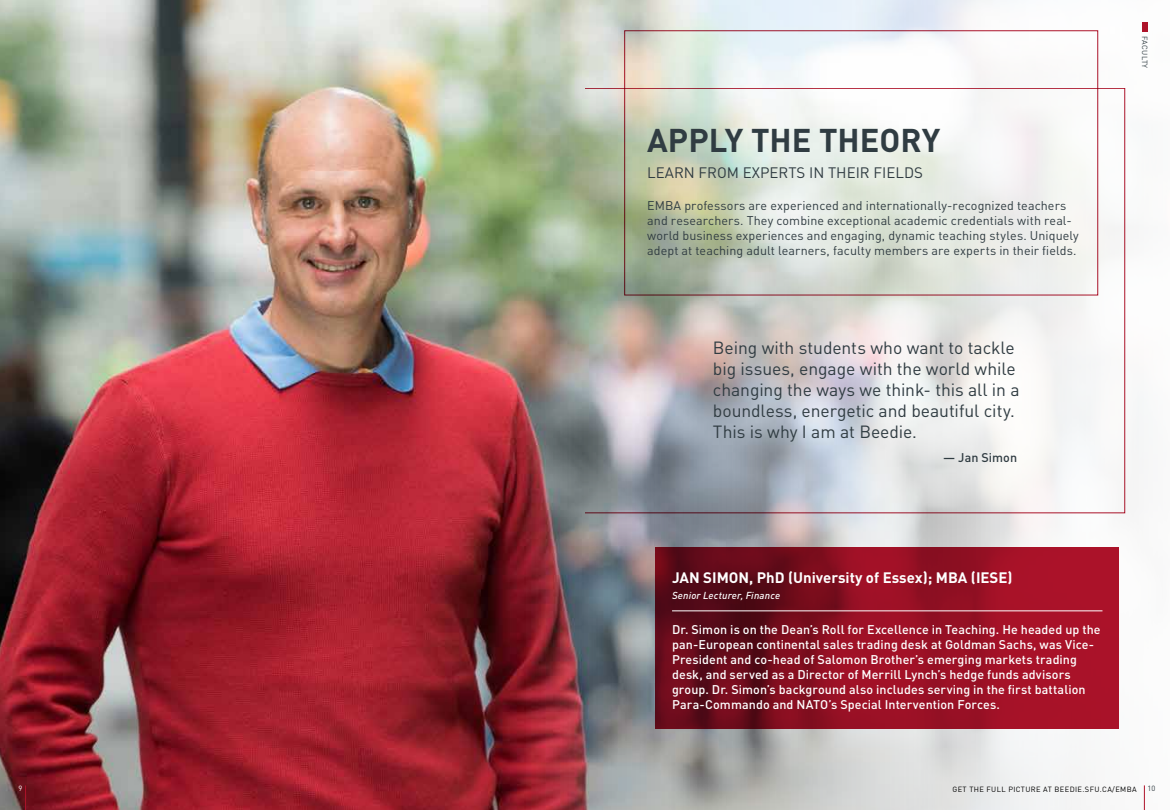
<style>
.page{position:relative;width:1170px;height:810px;background:#fff}
.page>*{position:absolute;margin:0;border:0;box-sizing:border-box;transform-origin:0 0}
.t1{font:700 32.5px "DIN";color:#303c42}
.t2{font:17.5px/21px "DIN";letter-spacing:-.005em;color:#303c42}
.t3{font:700 15px "DIN";color:#fff}
.t4{font:15px "DIN";color:#303c42}
.t5{font:500 12.5px/15px "DIN";letter-spacing:.005em;color:#fff}
.t6{font:12.5px/15px "DIN";letter-spacing:.005em;color:#303c42}
.t7{font:500 12.5px "DIN";letter-spacing:.005em;color:#303c42}
.t8{font:italic 500 10px "DIN";letter-spacing:.015em;color:#fff}
.t9{font:7.5px "DIN";letter-spacing:.05em;color:#000}
.t10{font:7.5px "DIN";letter-spacing:.04em;color:#303c42}
.t11{font:7.5px "DIN";color:#fff}
</style>
<div class="page">
<img style="left:0;top:0;width:1144px;height:810px">
<svg style="left:655px;top:547px;width:464px;height:182px;background:#8b0f22"></svg>
<hr style="left:672px;top:611px;width:430px;height:1px;background:#fff">
<div style="left:1142px;top:22px;width:6px;height:10px;background:#ae132a"></div>
<svg style="left:1144px;top:785px;width:1px;height:25px"></svg>
<svg style="left:25px;top:785px;width:1px;height:25px"></svg>
<p class="t11" style="left:19px;top:784px;width:5px">9</p>
<h1 class="t1" style="left:647px;top:119px;width:295px">APPLY THE THEORY</h1>
<p class="t4" style="left:647px;top:163px;width:277px">LEARN FROM EXPERTS IN THEIR FIELDS</p>
<p class="t6" style="left:647px;top:197px;width:433px">EMBA professors are experienced and internationally-recognized teachers and researchers. They combine exceptional academic credentials with real&shy;world business experiences and engaging, dynamic teaching styles. Uniquely adept at teaching adult learners, faculty members are experts in their fields.</p>
<h2 class="t2" style="left:713px;top:337px;width:308px">Being with students who want to tackle big issues, engage with the world while changing the ways we think- this all in a boundless, energetic and beautiful city.<br>This is why I am at Beedie.</h2>
<p class="t7" style="left:943px;top:449px;width:76px">— Jan Simon</p>
<p class="t10" style="left:1150px;top:36px;width:34px;rotate:90deg">FACULTY</p>
<p class="t3" style="left:672px;top:568px;width:342px">JAN SIMON, PhD (University of Essex); MBA (IESE)</p>
<p class="t8" style="left:672px;top:589px;width:110px">Senior Lecturer, Finance</p>
<p class="t5" style="left:672px;top:622px;width:430px">Dr. Simon is on the Dean’s Roll for Excellence in Teaching. He headed up the pan-European continental sales trading desk at Goldman Sachs, was Vice-President and co-head of Salomon Brother’s emerging markets trading desk, and served as a Director of Merrill Lynch’s hedge funds advisors group. Dr. Simon’s background also includes serving in the first battalion Para-Commando and NATO’s Special Intervention Forces.</p>
<p class="t9" style="left:952px;top:784px;width:186px">GET THE FULL PICTURE AT BEEDIE.SFU.CA/EMBA</p>
<p class="t10" style="left:1148px;top:784px;width:9px">10</p>
</div>
